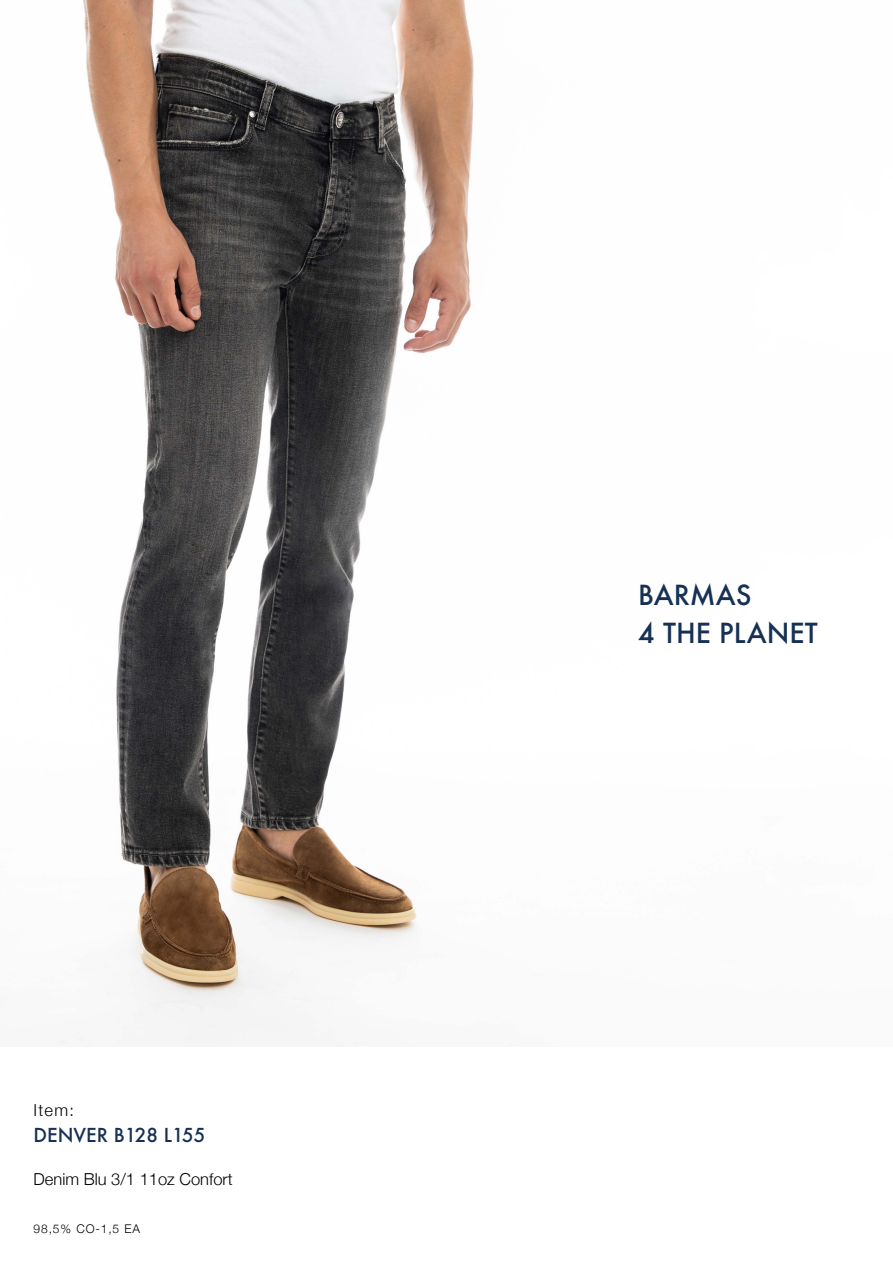
<style>
.page{position:relative;width:893px;height:1263px;background:#fff}
.page>*{position:absolute;margin:0;border:0;box-sizing:border-box;transform-origin:0 0}
.t1{font:500 26.85px/37.7px "Futura";color:#163155}
.t2{font:500 18.75px "Futura";color:#163155}
.t3{font:300 16.5px "Helvetica Neue";color:#000}
.t4{font:300 12px "Helvetica Neue";color:#000}
</style>
<div class="page">
<img style="left:59px;top:0;width:415px;height:1046px">
<p class="t3" style="left:34px;top:1096px;width:42px">Item:</p>
<p class="t2" style="left:34px;top:1122px;width:173px">DENVER B128 L155</p>
<p class="t3" style="left:34px;top:1166px;width:201px">Denim Blu 3/1 11oz Confort</p>
<p class="t4" style="left:34px;top:1218px;width:108px">98,5% CO-1,5 EA</p>
<h1 class="t1" style="left:638px;top:576px;width:181px">BARMAS<br>4 THE PLANET</h1>
</div>
